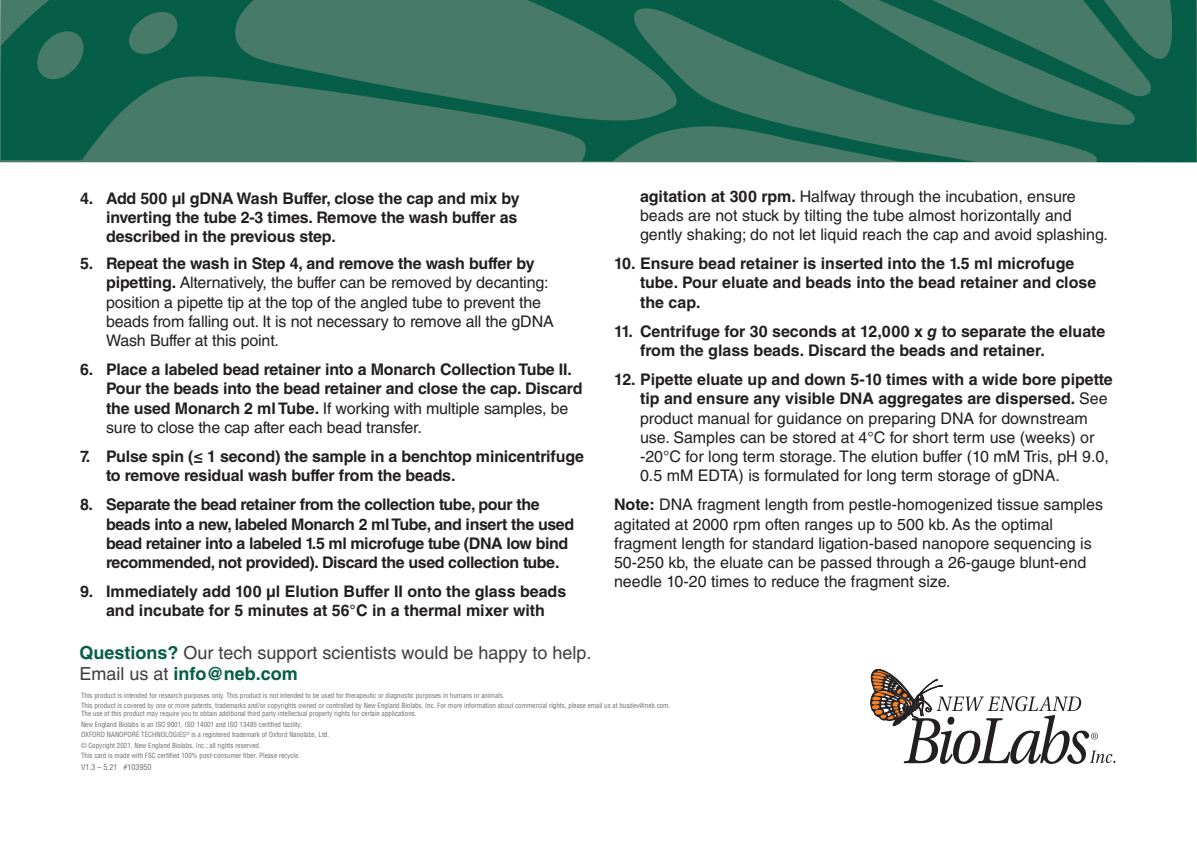
<style>
.page{position:relative;width:1197px;height:846px;background:#fff}
.page>*{position:absolute;margin:0;border:0;box-sizing:border-box;transform-origin:0 0}
.t1{font:18px/21.6px "Helvetica LT Std";color:#3e3e3f}
.t2{font:16px/19.2px "Helvetica LT Std";color:#231f20}
.t3{font:700 16px/19.2px "Helvetica LT Std";letter-spacing:-.01em;color:#231f20}
.t4{font:condensed 8px "Helvetica LT Std";color:#6c6d70}
.Backside_Body{font:condensed 7px/8.4px "Helvetica LT Std";color:#6c6d70}
.s1{font-weight:700}
.s2{font-weight:400}
.s3{font-weight:700;color:#065e48}
.s4{font-style:italic}
</style>
<div class="page">
<svg style="left:870px;top:669px;width:245px;height:95px"></svg>
<svg style="left:1px;top:0;width:1196px;height:162px;background:#2d6e5b"></svg>
<p class="t3" style="left:106px;top:188px;width:415px;text-indent:-26px">4. Add 500 µl gDNA Wash Buffer, close the cap and mix by inverting the tube 2-3 times. Remove the wash buffer as described in the previous step.</p>
<p class="t2" style="left:106px;top:254px;width:449px;text-indent:-26px"><span class="s1">5. Repeat the wash in Step 4, and remove the wash buffer by pipetting.</span> Alternatively, the buffer can be removed by decanting: position a pipette tip at the top of the angled tube to prevent the beads from falling out. It is not necessary to remove all the gDNA Wash Buffer at this point.</p>
<p class="t3" style="left:106px;top:360px;width:478px;text-indent:-26px">6. Place a labeled bead retainer into a Monarch Collection Tube II.<br>Pour the beads into the bead retainer and close the cap. Discard the used Monarch 2 ml Tube. <span class="s2">If working with multiple samples, be sure to close the cap after each bead transfer.</span></p>
<p class="t3" style="left:106px;top:447px;width:479px;text-indent:-26px">7. Pulse spin (≤ 1 second) the sample in a benchtop minicentrifuge to remove residual wash buffer from the beads.</p>
<p class="t3" style="left:106px;top:495px;width:470px;text-indent:-26px">8. Separate the bead retainer from the collection tube, pour the beads into a new, labeled Monarch 2 ml Tube, and insert the used bead retainer into a labeled 1.5 ml microfuge tube (DNA low bind recommended, not provided). Discard the used collection tube.</p>
<p class="t3" style="left:80px;top:582px;width:488px;text-align:center">9. Immediately add 100 µl Elution Buffer II onto the glass beads and incubate for 5 minutes at 56°C in a thermal mixer with</p>
<p class="t1" style="left:79px;top:642px;width:514px"><span class="s3">Questions?</span> Our tech support scientists would be happy to help.<br>Email us at <span class="s3">info@neb.com</span></p>
<p class="t2" style="left:640px;top:186px;width:469px"><span class="s1">agitation at 300 rpm.</span> Halfway through the incubation, ensure beads are not stuck by tilting the tube almost horizontally and gently shaking; do not let liquid reach the cap and avoid splashing.</p>
<p class="t3" style="left:640px;top:254px;width:458px;text-indent:-26px">10. Ensure bead retainer is inserted into the 1.5 ml microfuge tube. Pour eluate and beads into the bead retainer and close the cap.</p>
<p class="t3" style="left:640px;top:321px;width:467px;text-indent:-26px">11. Centrifuge for 30 seconds at 12,000 x <span class="s4">g</span> to separate the eluate from the glass beads. Discard the beads and retainer.</p>
<p class="t2" style="left:640px;top:370px;width:474px;text-indent:-26px"><span class="s1">12. Pipette eluate up and down 5-10 times with a wide bore pipette tip and ensure any visible DNA aggregates are dispersed.</span> See product manual for guidance on preparing DNA for downstream use. Samples can be stored at 4°C for short term use (weeks) or -20°C for long term storage. The elution buffer (10 mM Tris, pH 9.0, 0.5 mM EDTA) is formulated for long term storage of gDNA.</p>
<p class="t2" style="left:614px;top:495px;width:490px"><span class="s1">Note:</span> DNA fragment length from pestle-homogenized tissue samples agitated at 2000 rpm often ranges up to 500 kb. As the optimal fragment length for standard ligation-based nanopore sequencing is 50-250 kb, the eluate can be passed through a 26-gauge blunt-end needle 10-20 times to reduce the fragment size.</p>
<p class="Backside_Body" style="left:81px;top:691px;width:425px">This product is intended for research purposes only. This product is not intended to be used for therapeutic or diagnostic purposes in humans or animals.</p>
<p class="Backside_Body" style="left:81px;top:701px;width:591px">This product is covered by one or more patents, trademarks and/or copyrights owned or controlled by New England Biolabs, Inc. For more information about commercial rights, please email us at busdev@neb.com.<br>The use of this product may require you to obtain additional third party intellectual property rights for certain applications.</p>
<p class="Backside_Body" style="left:81px;top:720px;width:223px">New England Biolabs is an ISO 9001, ISO 14001 and ISO 13485 certified facility.</p>
<p class="Backside_Body" style="left:81px;top:730px;width:250px">OXFORD NANOPORE TECHNOLOGIES<sup>®</sup> is a registered trademark of Oxford Nanolabs, Ltd.</p>
<p class="Backside_Body" style="left:81px;top:741px;width:181px">© Copyright 2021, New England Biolabs, Inc.; all rights reserved.</p>
<p class="Backside_Body" style="left:81px;top:751px;width:221px">This card is made with FSC certified 100% post-consumer fiber. Please recycle.</p>
<p class="t4" style="left:81px;top:762px;width:72px">V1.3 – 5.21 #103950</p>
</div>
